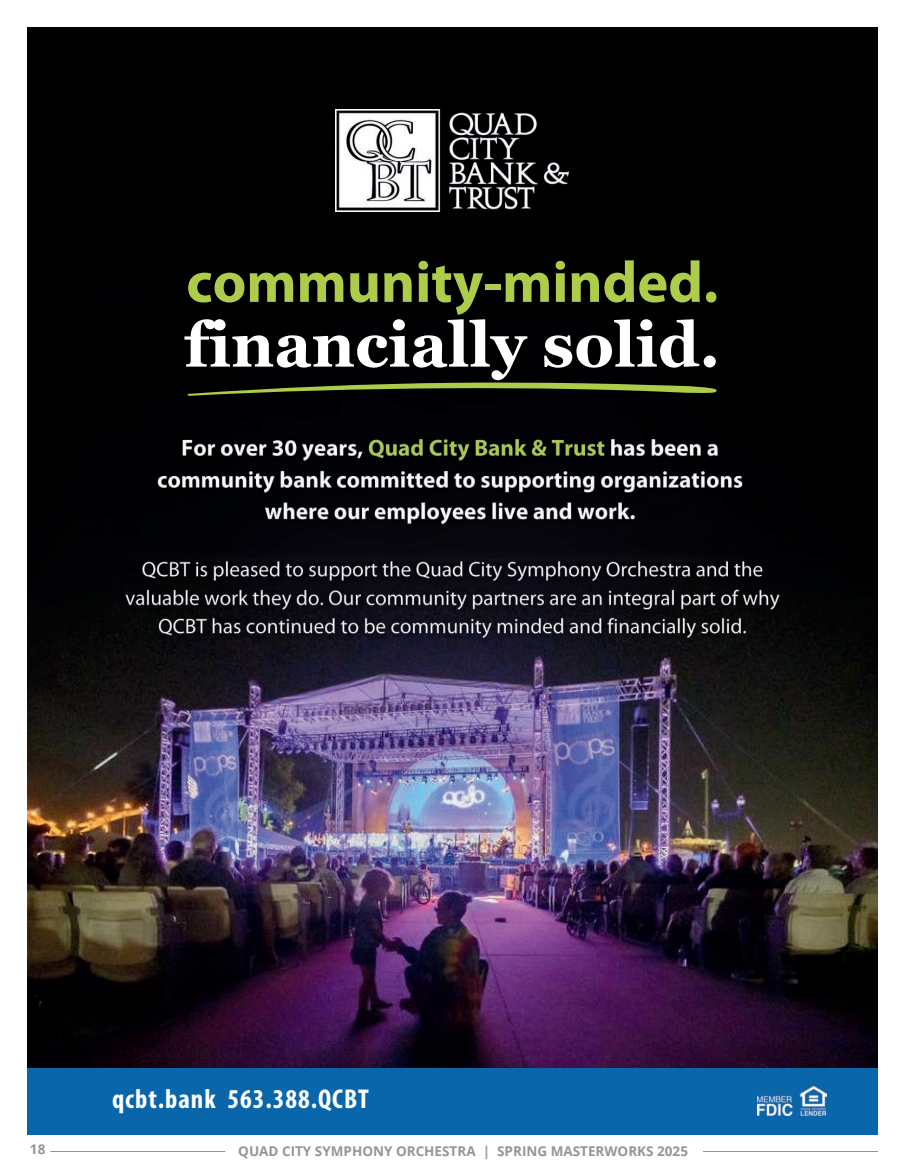
<style>
.page{position:relative;width:905px;height:1175px;background:#fff}
.page>*{position:absolute;margin:0;border:0;box-sizing:border-box;transform-origin:0 0}
.t1{font:700 62.7px "Georgia Pro";color:#fff}
.t2{font:700 58.5px "Myriad Pro";color:#accc4a}
.t3{font:700 condensed 27.3px "Myriad Pro";letter-spacing:.035em;color:#fff}
.t4{font:700 13.5px "Open Sans";color:#939598}
</style>
<div class="page">
<hr style="left:703px;top:1151px;width:174px;height:1px;background:#939598">
<hr style="left:50px;top:1151px;width:175px;height:1px;background:#939598">
<img style="left:27px;top:27px;width:850px;height:1040px">
<div style="left:27px;top:1067px;width:850px;height:67px;background:#0a66aa"></div>
<svg style="left:186px;top:382px;width:532px;height:14px;background:#3c471b"></svg>
<img style="left:758px;top:1086px;width:68px;height:29px">
<img style="left:335px;top:109px;width:233px;height:103px">
<img style="left:113px;top:427px;width:680px;height:223px">
<h2 class="t2" style="left:186px;top:244px;width:533px">community-minded.</h2>
<h1 class="t1" style="left:184px;top:309px;width:537px">financially solid.</h1>
<h3 class="t3" style="left:112px;top:1082px;width:258px">qcbt.bank 563.388.QCBT</h3>
<p class="t4" style="left:30px;top:1139px;width:17px">18</p>
<p class="t4" style="left:238px;top:1141px;width:451px">QUAD CITY SYMPHONY ORCHESTRA | SPRING MASTERWORKS 2025</p>
</div>
